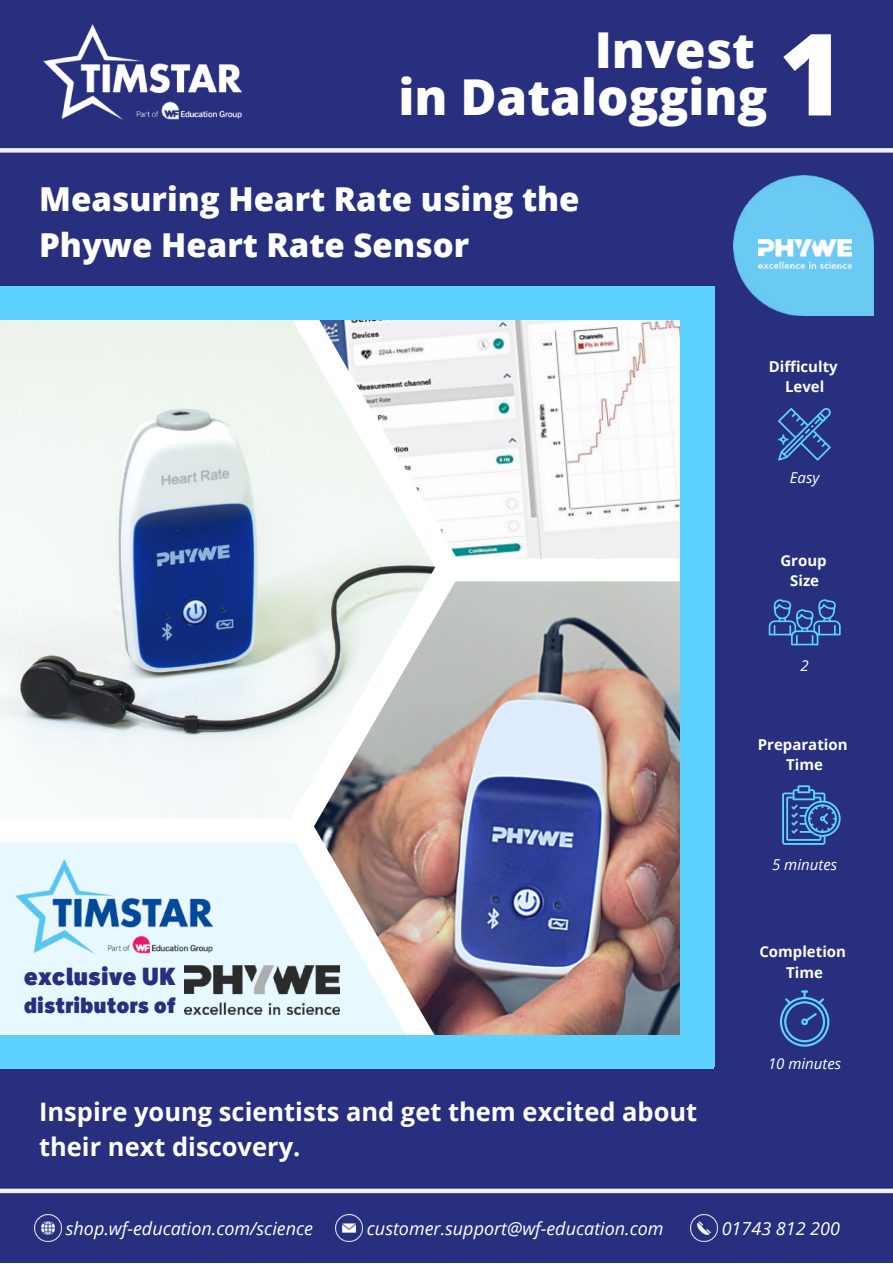
<style>
.page{position:relative;width:893px;height:1264px;background:#fff}
.page>*{position:absolute;margin:0;border:0;box-sizing:border-box;transform-origin:0 0}
.t1{font:800 113.7px "Open Sans";color:#fff}
.t2{font:800 49.5px/47.2px "Open Sans";color:#fff;text-align:right}
.t3{font:800 33px/46px "Open Sans";color:#fff}
.t4{font:700 25.5px/34.8px "Open Sans";color:#fff}
.t5{font:900 24.6px "FF Nort";color:#272f7e}
.t6{font:900 21.9px "FF Nort";color:#272f7e}
.t7{font:italic 18px "Open Sans";color:#fff}
.t8{font:700 15px/20.2px "Open Sans";color:#fff;text-align:center}
.t9{font:italic 15px "Open Sans";color:#fff}
</style>
<div class="page">
<img style="left:314px;top:581px;width:366px;height:454px">
<img style="left:435px;top:320px;width:245px;height:238px">
<img style="left:0;top:320px;width:435px;height:499px">
<svg style="left:0;top:842px;width:444px;height:193px;fill:#e7f8ff"></svg>
<div style="left:0;top:1066px;width:892px;height:126px;background:#272f7e"></div>
<div style="left:714px;top:233px;width:178px;height:928px;background:#272f7e"></div>
<div style="left:0;top:0;width:892px;height:287px;background:#272f7e"></div>
<div style="left:0;top:1193px;width:892px;height:69px;background:#272f7e"></div>
<div style="left:0;top:148px;width:892px;height:5px;background:#f1f2f4"></div>
<div style="left:0;top:1188px;width:892px;height:5px;background:#f1f2f4"></div>
<svg style="left:778px;top:408px;width:52px;height:52px"></svg>
<svg style="left:768px;top:599px;width:72px;height:46px"></svg>
<svg style="left:782px;top:785px;width:58px;height:59px"></svg>
<svg style="left:779px;top:990px;width:50px;height:56px"></svg>
<img style="left:34px;top:1214px;width:27px;height:27px">
<img style="left:690px;top:1214px;width:27px;height:27px">
<img style="left:336px;top:1214px;width:26px;height:27px">
<div style="left:680px;top:286px;width:34px;height:780px;background:#5dd2ff"></div>
<div style="left:0;top:286px;width:714px;height:34px;background:#5dd2ff"></div>
<div style="left:0;top:1035px;width:714px;height:33px;background:#5dd2ff"></div>
<img style="left:43px;top:25px;width:198px;height:94px">
<img style="left:15px;top:859px;width:197px;height:94px">
<img style="left:185px;top:965px;width:155px;height:49px">
<img style="left:733px;top:176px;width:140px;height:139px">
<img style="left:758px;top:239px;width:93px;height:29px">
<h2 class="t2" style="left:398px;top:25px;width:370px">Invest<br>in Datalogging</h2>
<h1 class="t1" style="left:778px;top:-6px;width:68px">1</h1>
<h3 class="t3" style="left:39px;top:175px;width:542px">Measuring Heart Rate using the<br>Phywe Heart Rate Sensor</h3>
<h3 class="t5" style="left:24px;top:959px;width:153px">exclusive UK</h3>
<p class="t6" style="left:24px;top:990px;width:153px">distributors of</p>
<h3 class="t4" style="left:39px;top:1093px;width:659px">Inspire young scientists and get them excited about their next discovery.</h3>
<p class="t8" style="left:768px;top:356px;width:70px">Difficulty<br>Level</p>
<p class="t9" style="left:789px;top:467px;width:31px">Easy</p>
<p class="t8" style="left:780px;top:550px;width:48px">Group<br>Size</p>
<p class="t9" style="left:800px;top:655px;width:10px">2</p>
<p class="t8" style="left:757px;top:733px;width:91px">Preparation<br>Time</p>
<p class="t9" style="left:772px;top:854px;width:66px">5 minutes</p>
<p class="t8" style="left:759px;top:941px;width:88px">Completion<br>Time</p>
<p class="t9" style="left:768px;top:1052px;width:75px">10 minutes</p>
<p class="t7" style="left:66px;top:1215px;width:249px">shop.wf-education.com/science</p>
<p class="t7" style="left:367px;top:1215px;width:298px">customer.support@wf-education.com</p>
<p class="t7" style="left:721px;top:1215px;width:120px">01743 812 200</p>
</div>
